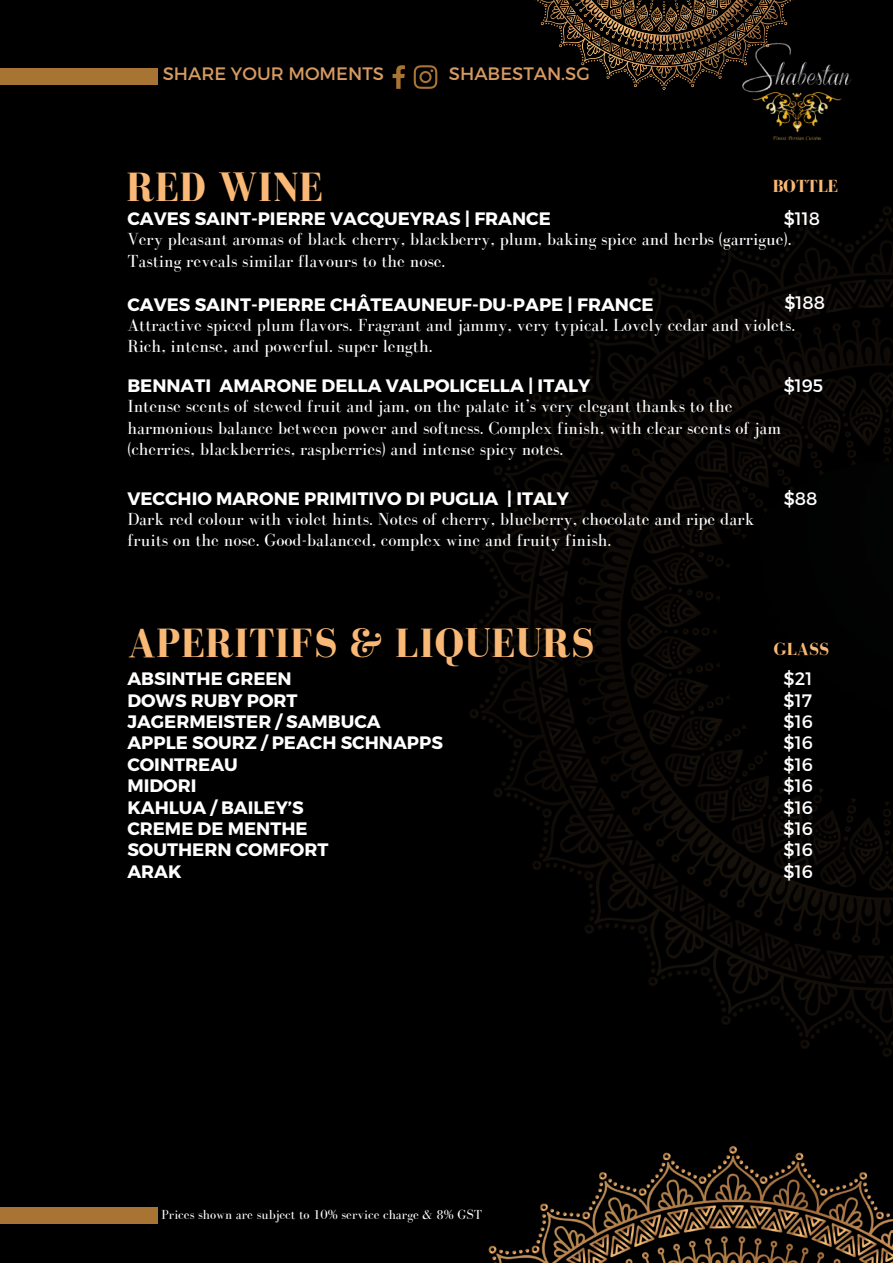
<style>
.page{position:relative;width:893px;height:1264px;background:#fff}
.page>*{position:absolute;margin:0;border:0;box-sizing:border-box;transform-origin:0 0}
.t1{font:700 42px "Bodoni FLF";letter-spacing:.01em;color:#f9b876}
.t2{font:18px/21.3px "Bodoni FLF";color:#fff}
.t3{font:700 18px/21.3px "Montserrat";color:#fff}
.t4{font:18px/21.3px "Montserrat";color:#fff;text-align:justify}
.t5{font:18px "Montserrat";color:#d69a62}
.t6{font:700 18px "Bodoni FLF";color:#f9b876}
.t7{font:13.5px "Bodoni FLF";color:#fff}
</style>
<div class="page">
<div style="left:0;top:0;width:892px;height:1262px;background:#000"></div>
<img style="left:461px;top:206px;width:431px;height:850px">
<img style="left:534px;top:0;width:260px;height:90px">
<div style="left:0;top:69px;width:157px;height:16px;background:#a77433"></div>
<img style="left:733px;top:37px;width:119px;height:104px">
<svg style="left:413px;top:65px;width:24px;height:24px"></svg>
<svg style="left:392px;top:65px;width:13px;height:24px"></svg>
<div style="left:0;top:1207px;width:157px;height:16px;background:#a77433"></div>
<img style="left:488px;top:1146px;width:404px;height:116px">
<p class="t5" style="left:163px;top:62px;width:223px">SHARE YOUR MOMENTS</p>
<p class="t5" style="left:449px;top:62px;width:142px">SHABESTAN.SG</p>
<h1 class="t1" style="left:126px;top:164px;width:198px">RED WINE</h1>
<p class="t6" style="left:772px;top:176px;width:67px">BOTTLE</p>
<p class="t3" style="left:127px;top:207px;width:425px">CAVES SAINT-PIERRE VACQUEYRAS | FRANCE</p>
<p class="t4" style="left:783px;top:207px;width:38px">$118</p>
<p class="t2" style="left:127px;top:229px;width:665px">Very pleasant aromas of black cherry, blackberry, plum, baking spice and herbs (garrigue).<br>Tasting reveals similar flavours to the nose.</p>
<p class="t3" style="left:127px;top:292px;width:527px">CAVES SAINT-PIERRE CHÂTEAUNEUF-DU-PAPE | FRANCE</p>
<p class="t2" style="left:127px;top:314px;width:669px">Attractive spiced plum flavors. Fragrant and jammy, very typical. Lovely cedar and violets.<br>Rich, intense, and powerful. super length.</p>
<p class="t4" style="left:784px;top:291px;width:42px">$188</p>
<p class="t3" style="left:127px;top:374px;width:464px">BENNATI AMARONE DELLA VALPOLICELLA | ITALY</p>
<p class="t4" style="left:783px;top:374px;width:41px">$195</p>
<p class="t2" style="left:127px;top:396px;width:655px">Intense scents of stewed fruit and jam, on the palate it’s very elegant thanks to the harmonious balance between power and softness. Complex finish, with clear scents of jam (cherries, blackberries, raspberries) and intense spicy notes.</p>
<p class="t3" style="left:127px;top:486px;width:443px">VECCHIO MARONE PRIMITIVO DI PUGLIA | ITALY</p>
<p class="t4" style="left:783px;top:486px;width:35px">$88</p>
<p class="t2" style="left:127px;top:508px;width:628px">Dark red colour with violet hints. Notes of cherry, blueberry, chocolate and ripe dark fruits on the nose. Good-balanced, complex wine and fruity finish.</p>
<h1 class="t1" style="left:127px;top:620px;width:468px">APERITIFS &amp; LIQUEURS</h1>
<p class="t3" style="left:127px;top:667px;width:317px">ABSINTHE GREEN<br>DOWS RUBY PORT<br>JAGERMEISTER / SAMBUCA<br>APPLE SOURZ / PEACH SCHNAPPS<br>COINTREAU<br>MIDORI<br>KAHLUA / BAILEY’S<br>CREME DE MENTHE<br>SOUTHERN COMFORT<br>ARAK</p>
<p class="t4" style="left:783px;top:667px;width:31px">$21 $17 $16 $16 $16 $16 $16 $16 $16 $16</p>
<p class="t6" style="left:773px;top:639px;width:57px">GLASS</p>
<p class="t7" style="left:162px;top:1207px;width:322px">Prices shown are subject to 10% service charge &amp; 8% GST</p>
</div>
